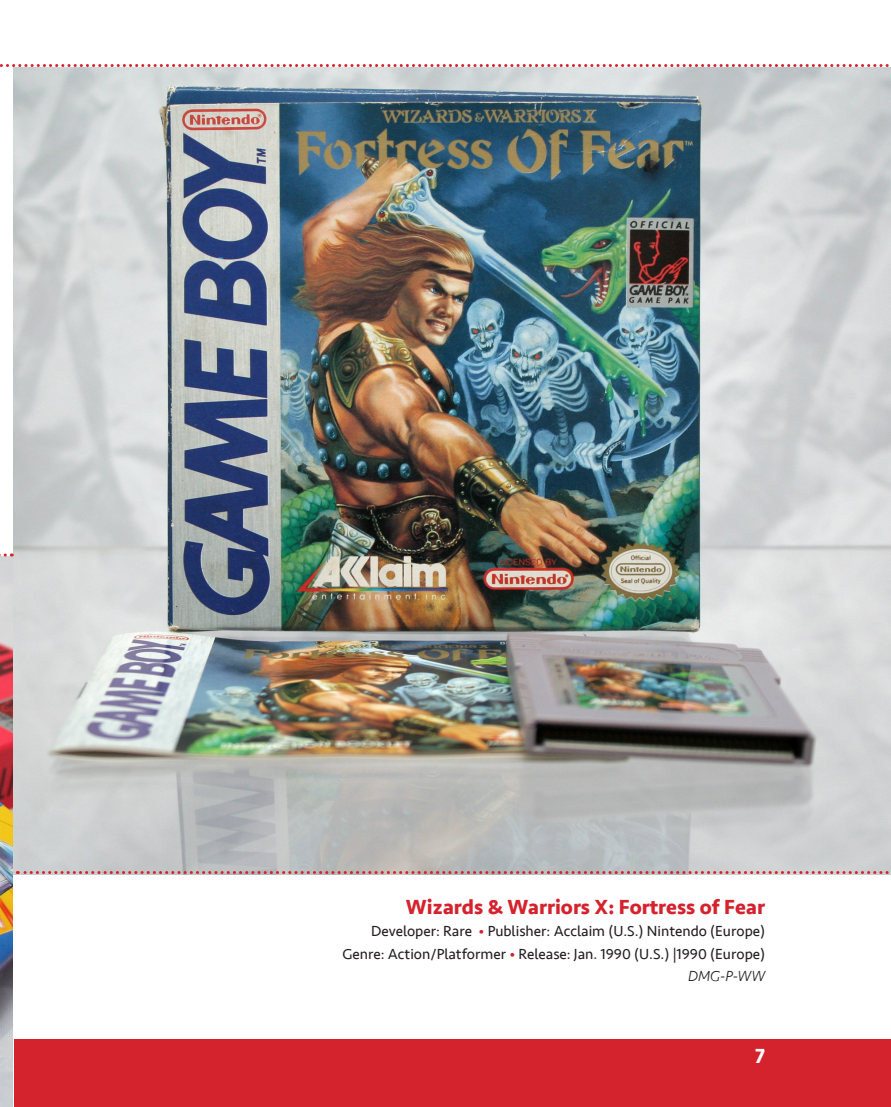
<style>
.page{position:relative;width:891px;height:1107px;background:#fff}
.page>*{position:absolute;margin:0;border:0;box-sizing:border-box;transform-origin:0 0}
.t1{font:700 21px "Seravek";color:#d5232e}
.t2{font:700 21px "Seravek";color:#fff}
.t3{font:15px/22.5px "Seravek";color:#231f20;text-align:right}
.s1{color:#d5232e}
.s2{color:#d1232a}
.s3{font-weight:300;font-style:italic}
</style>
<div class="page">
<img style="left:0;top:556px;width:13px;height:551px">
<div style="left:14px;top:1040px;width:877px;height:67px;background:#d5232e"></div>
<img style="left:14px;top:67px;width:877px;height:807px">
<svg style="left:17px;top:871px;width:874px;height:3px;background:#c7878b"></svg>
<svg style="left:0;top:64px;width:889px;height:3px"></svg>
<h1 class="t1" style="left:406px;top:890px;width:361px">Wizards &amp; Warriors X: Fortress of Fear</h1>
<p class="t3" style="left:342px;top:920px;width:424px">Developer: Rare <span class="s1">•</span> Publisher: Acclaim (U.S.) Nintendo (Europe)<br>Genre: Action/Platformer <span class="s2">•</span> Release: Jan. 1990 (U.S.) |1990 (Europe)<br><span class="s3">DMG-P-WW</span></p>
<h1 class="t2" style="left:755px;top:1040px;width:12px">7</h1>
</div>
